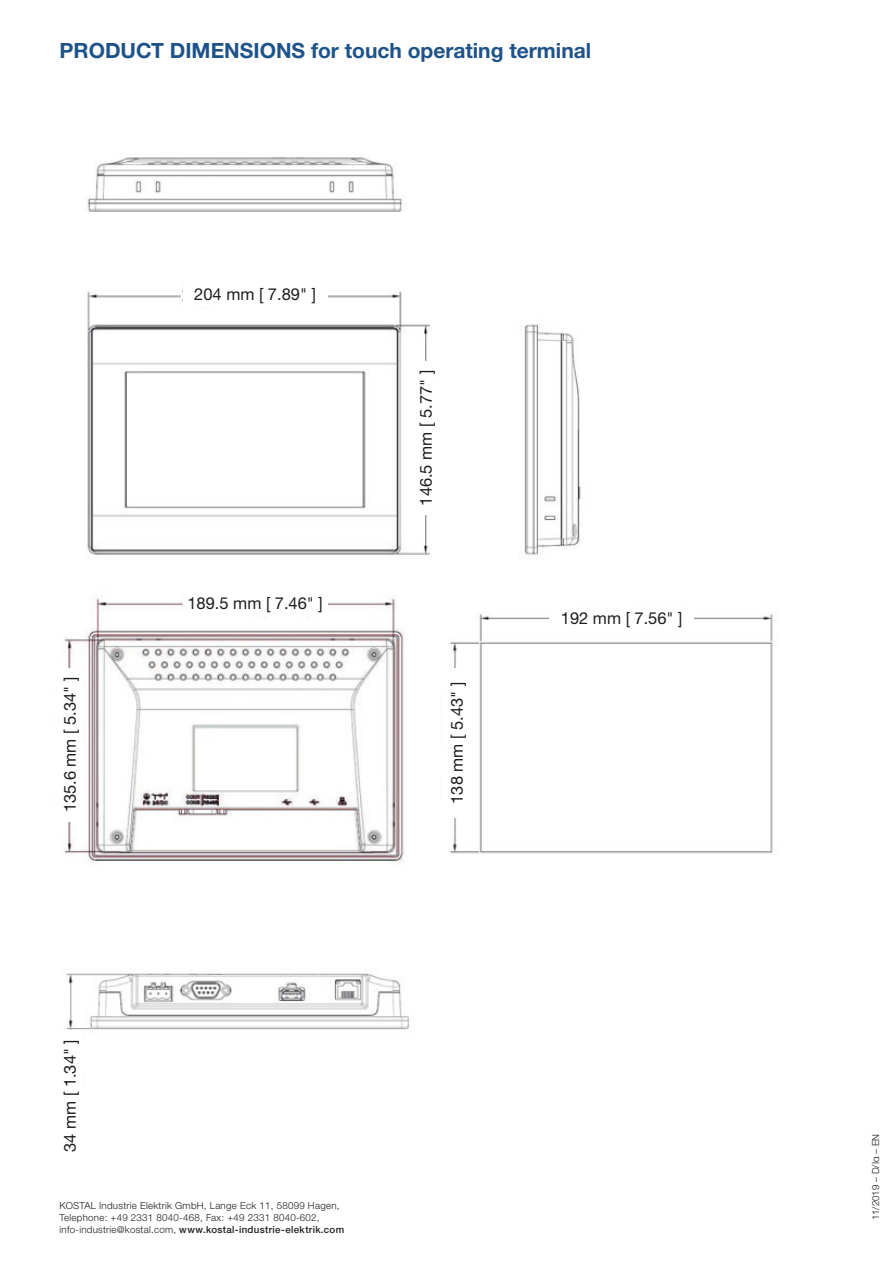
<style>
.page{position:relative;width:893px;height:1263px;background:#fff}
.page>*{position:absolute;margin:0;border:0;box-sizing:border-box;transform-origin:0 0}
.t1{font:700 21px "Helvetica Neue LTW1 G";color:#1d538a}
.t2{font:16.5px "Helvetica Neue LTW1 G";color:#1d1d1b}
.t3{font:300 9.75px/11.7px "Helvetica Neue LTW1 G";letter-spacing:.025em;color:#1d1d1b}
.t4{font:300 9.75px "Helvetica Neue LTW1 G";color:#1d1d1b}
.s1{font-weight:500}
</style>
<div class="page">
<img style="left:64px;top:157px;width:709px;height:873px">
<div style="left:183px;top:279px;width:144px;height:28px;background:#fff"></div>
<div style="left:549px;top:604px;width:145px;height:27px;background:#fff"></div>
<div style="left:183px;top:588px;width:144px;height:28px;background:#fff"></div>
<div style="left:55px;top:668px;width:28px;height:153px;background:#fff"></div>
<div style="left:442px;top:668px;width:28px;height:150px;background:#fff"></div>
<div style="left:411px;top:361px;width:28px;height:153px;background:#fff"></div>
<h1 class="t1" style="left:60px;top:37px;width:533px">PRODUCT DIMENSIONS for touch operating terminal</h1>
<h2 class="t2" style="left:194px;top:284px;width:123px">204 mm [ 7.89" ]</h2>
<h2 class="t2" style="left:187px;top:592px;width:137px">189.5 mm [ 7.46" ]</h2>
<h2 class="t2" style="left:416px;top:506px;width:137px;rotate:-90deg">146.5 mm [ 5.77" ]</h2>
<h2 class="t2" style="left:60px;top:812px;width:137px;rotate:-90deg">135.6 mm [ 5.34" ]</h2>
<h2 class="t2" style="left:447px;top:804px;width:123px;rotate:-90deg">138 mm [ 5.43" ]</h2>
<h2 class="t2" style="left:60px;top:1152px;width:114px;rotate:-90deg">34 mm [ 1.34" ]</h2>
<p class="t3" style="left:60px;top:1200px;width:286px">KOSTAL Industrie Elektrik GmbH, Lange Eck 11, 58099 Hagen,<br>Telephone: +49 2331 8040-468, Fax: +49 2331 8040-602, info-industrie@kostal.com, <span class="s1">www.kostal-industrie-elektrik.com</span></p>
<h2 class="t2" style="left:561px;top:608px;width:123px">192 mm [ 7.56" ]</h2>
<p class="t4" style="left:870px;top:1220px;width:88px;rotate:-90deg">11/2019 – D/Iα – EN</p>
</div>
